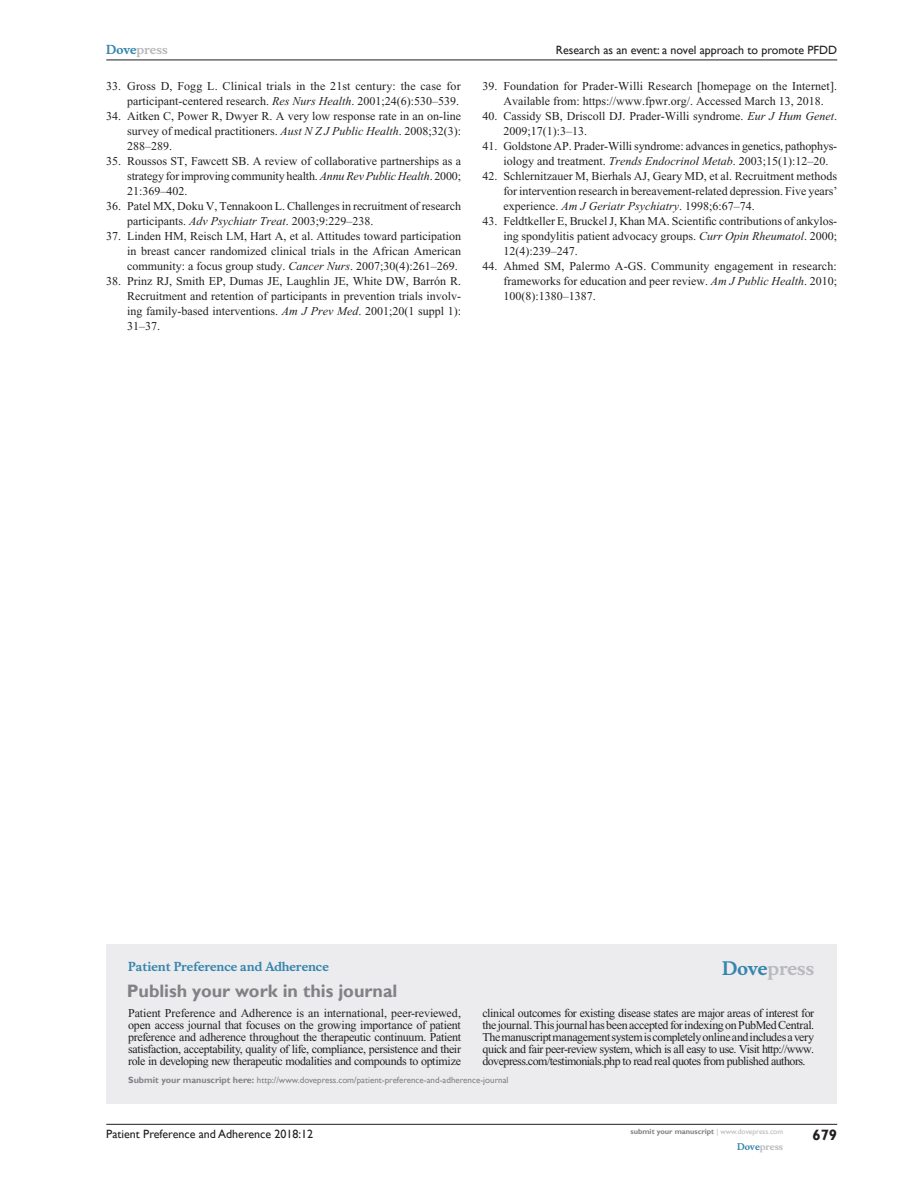
<style>
.page{position:relative;width:918px;height:1188px;background:#fff}
.page>*{position:absolute;margin:0;border:0;box-sizing:border-box;transform-origin:0 0}
.PromBx-H1{font:700 18px "Gill Sans";color:#808285}
.PromBx-Brand{font:700 18px "Musee";color:#b8b9bc}
.t1{font:700 15px "Gill Sans";color:#231f20}
.RefNL2{font:12px/15px "Times New Roman";color:#231f20;text-align:justify}
.PromBx-Tx{font:12px/12px "Times New Roman";letter-spacing:-.045em;color:#231f20;text-align:justify}
.t2{font:12px "Gill Sans";color:#231f20}
.PromBx-JrnlName{font:700 12px "Musee";color:#3485ae}
.t3{font:700 12px "Musee";color:#b8b9bc}
.PromBx-SubmitMssWebA{font:9px "Gill Sans";color:#808285}
.t4{font:700 9px "Musee";color:#b8b9bc}
.t5{font:700 7.5px "Gill Sans";color:#808285}
.s1{color:#3485ae}
.s2{font-style:italic}
.s3{font-weight:700}
.s4{font-weight:400;color:#b8b9bc}
</style>
<div class="page">
<div style="left:106px;top:944px;width:731px;height:159px;background:#ececee"></div>
<hr style="left:106px;top:1124px;width:731px;height:1px;background:#231f20">
<hr style="left:106px;top:60px;width:731px;height:1px;background:#231f20">
<p class="t3" style="left:106px;top:43px;width:63px"><span class="s1">Dove</span>press</p>
<p class="RefNL2" style="left:106px;top:79px;width:356px;text-align:right">33. Gross D, Fogg L. Clinical trials in the 21st century: the case for participant-centered research. <span class="s2">Res Nurs Health</span>. 2001;24(6):530–539.</p>
<p class="RefNL2" style="left:127px;top:109px;width:335px;text-indent:-21px">34. Aitken C, Power R, Dwyer R. A very low response rate in an on-line survey of medical practitioners. <span class="s2">Aust N Z J Public Health</span>. 2008;32(3):<br>288–289.</p>
<p class="RefNL2" style="left:127px;top:154px;width:335px;text-indent:-21px">35. Roussos ST, Fawcett SB. A review of collaborative partnerships as a strategy for improving community health. <span class="s2">Annu Rev Public Health</span>. 2000; 21:369–402.</p>
<p class="RefNL2" style="left:127px;top:199px;width:335px;text-indent:-21px">36. Patel MX, Doku V, Tennakoon L. Challenges in recruitment of research participants. <span class="s2">Adv Psychiatr Treat</span>. 2003;9:229–238.</p>
<p class="RefNL2" style="left:127px;top:229px;width:335px;text-indent:-21px">37. Linden HM, Reisch LM, Hart A, et al. Attitudes toward participation in breast cancer randomized clinical trials in the African American community: a focus group study. <span class="s2">Cancer Nurs</span>. 2007;30(4):261–269.</p>
<p class="RefNL2" style="left:127px;top:274px;width:335px;text-indent:-21px">38. Prinz RJ, Smith EP, Dumas JE, Laughlin JE, White DW, Barrón R.<br>Recruitment and retention of participants in prevention trials involv&shy;ing family-based interventions. <span class="s2">Am J Prev Med</span>. 2001;20(1 suppl 1):<br>31–37.</p>
<p class="t2" style="left:556px;top:43px;width:283px">Research as an event: a novel approach to promote PFDD</p>
<p class="RefNL2" style="left:503px;top:79px;width:335px;text-indent:-21px">39. Foundation for Prader-Willi Research [homepage on the Internet].<br>Available from: https://www.fpwr.org/. Accessed March 13, 2018.</p>
<p class="RefNL2" style="left:503px;top:109px;width:335px;text-indent:-21px">40. Cassidy SB, Driscoll DJ. Prader-Willi syndrome. <span class="s2">Eur J Hum Genet</span>.<br>2009;17(1):3–13.</p>
<p class="RefNL2" style="left:503px;top:139px;width:335px;text-indent:-21px">41. Goldstone AP. Prader-Willi syndrome: advances in genetics, pathophys&shy;iology and treatment. <span class="s2">Trends Endocrinol Metab</span>. 2003;15(1):12–20.</p>
<p class="RefNL2" style="left:503px;top:169px;width:335px;text-indent:-21px">42. Schlernitzauer M, Bierhals AJ, Geary MD, et al. Recruitment methods for intervention research in bereavement-related depression. Five years’ experience. <span class="s2">Am J Geriatr Psychiatry</span>. 1998;6:67–74.</p>
<p class="RefNL2" style="left:503px;top:214px;width:335px;text-indent:-21px">43. Feldtkeller E, Bruckel J, Khan MA. Scientific contributions of ankylos&shy;ing spondylitis patient advocacy groups. <span class="s2">Curr Opin Rheumatol</span>. 2000; 12(4):239–247.</p>
<p class="RefNL2" style="left:503px;top:259px;width:335px;text-indent:-21px">44. Ahmed SM, Palermo A-GS. Community engagement in research: frameworks for education and peer review. <span class="s2">Am J Public Health</span>. 2010; 100(8):1380–1387.</p>
<p class="PromBx-JrnlName" style="left:128px;top:959px;width:202px">Patient Preference and Adherence</p>
<p class="PromBx-H1" style="left:127px;top:980px;width:272px">Publish your work in this journal</p>
<p class="PromBx-Brand" style="left:722px;top:958px;width:94px"><span class="s1">Dove</span>press</p>
<p class="PromBx-Tx" style="left:128px;top:1007px;width:334px">Patient Preference and Adherence is an international, peer-reviewed, open access journal that focuses on the growing importance of patient preference and adherence throughout the therapeutic continuum. Patient satisfaction, acceptability, quality of life, compliance, persistence and their role in developing new therapeutic modalities and compounds to optimize</p>
<p class="PromBx-Tx" style="left:482px;top:1007px;width:333px">clinical outcomes for existing disease states are major areas of interest for the journal. This journal has been accepted for indexing on PubMed Central.<br>The manuscript management system is completely online and includes a very quick and fair peer-review system, which is all easy to use. Visit http://www. dovepress.com/testimonials.php to read real quotes from published authors.</p>
<p class="PromBx-SubmitMssWebA" style="left:128px;top:1075px;width:382px"><span class="s3">Submit your manuscript here:</span> http://www.dovepress.com/patient-preference-and-adherence-journal</p>
<p class="t2" style="left:106px;top:1127px;width:209px">Patient Preference and Adherence 2018:12</p>
<p class="t5" style="left:631px;top:1127px;width:154px">submit your manuscript <span class="s4">| www.dovepress.com</span></p>
<p class="t4" style="left:737px;top:1141px;width:48px"><span class="s1">Dove</span>press</p>
<p class="t1" style="left:812px;top:1126px;width:26px">679</p>
</div>
